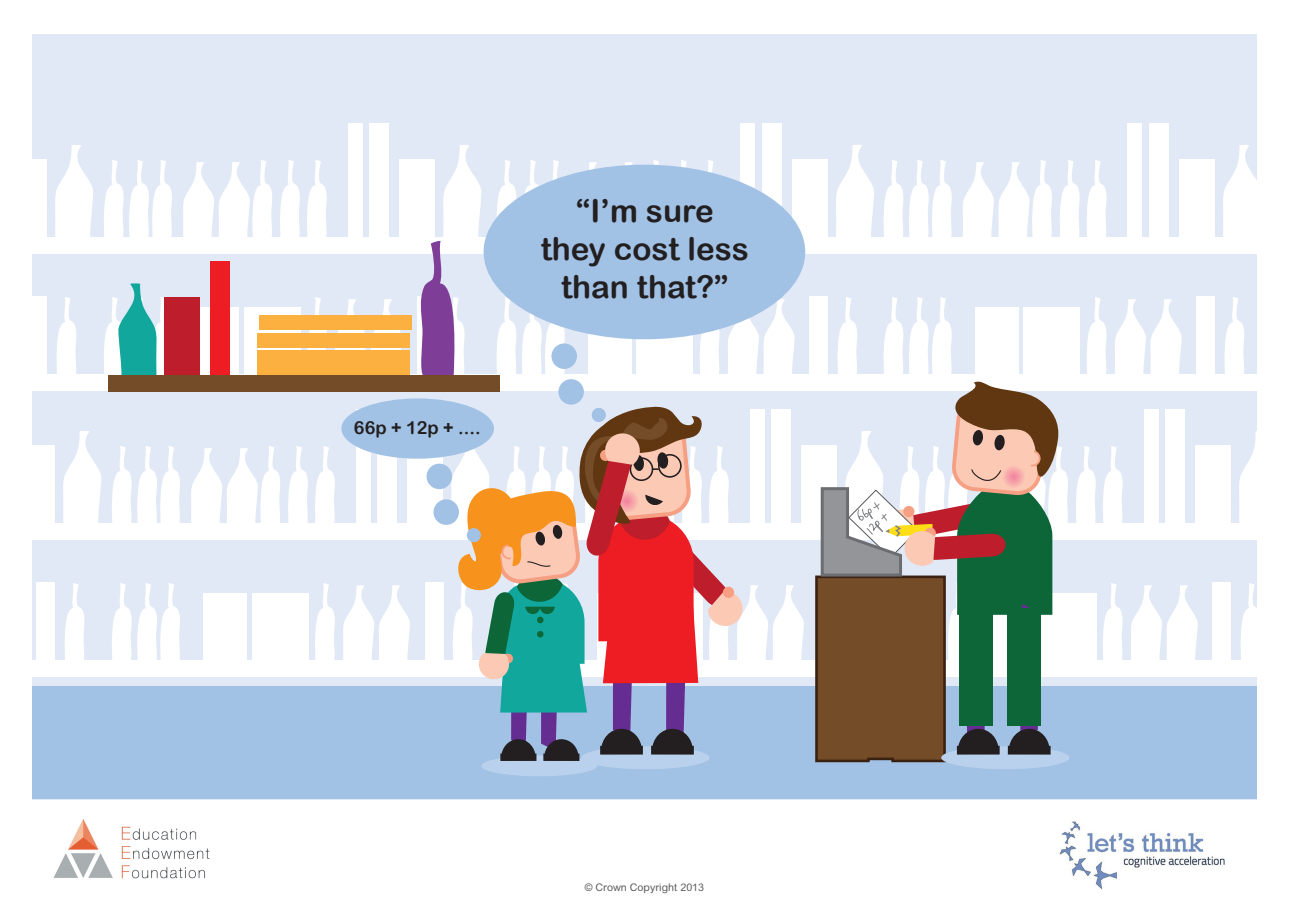
<style>
.page{position:relative;width:1289px;height:919px;background:#fff}
.page>*{position:absolute;margin:0;border:0;box-sizing:border-box;transform-origin:0 0}
.t1{font:31.5px/37.8px "Arial Rounded MT Bold";color:#231f20;text-align:center}
.t2{font:18px "Arial Rounded MT Bold";color:#231f20}
.t3{font:10.5px "Arial Rounded MT Std";color:#57585a}
</style>
<div class="page">
<div style="left:32px;top:34px;width:1224px;height:765px;background:#e1e9f6"></div>
<div style="left:32px;top:686px;width:1224px;height:113px;background:#a1c1e5"></div>
<div style="left:801px;top:445px;width:36px;height:79px;background:#fff"></div>
<div style="left:502px;top:523px;width:391px;height:16px;background:#fff"></div>
<div style="left:502px;top:660px;width:391px;height:16px;background:#fff"></div>
<svg style="left:1223px;top:144px;width:34px;height:93px"></svg>
<div style="left:1179px;top:159px;width:35px;height:79px;background:#fff"></div>
<div style="left:1149px;top:123px;width:19px;height:115px;background:#fff"></div>
<div style="left:1127px;top:123px;width:15px;height:115px;background:#fff"></div>
<svg style="left:963px;top:160px;width:144px;height:77px"></svg>
<svg style="left:883px;top:160px;width:69px;height:77px"></svg>
<div style="left:879px;top:237px;width:392px;height:16px;background:#fff"></div>
<div style="left:1196px;top:296px;width:18px;height:79px;background:#fff"></div>
<svg style="left:1224px;top:297px;width:20px;height:77px"></svg>
<div style="left:879px;top:374px;width:392px;height:16px;background:#fff"></div>
<div style="left:399px;top:159px;width:36px;height:79px;background:#fff"></div>
<div style="left:369px;top:123px;width:20px;height:115px;background:#fff"></div>
<div style="left:348px;top:123px;width:14px;height:115px;background:#fff"></div>
<svg style="left:183px;top:160px;width:144px;height:77px"></svg>
<svg style="left:104px;top:160px;width:68px;height:77px"></svg>
<div style="left:100px;top:237px;width:391px;height:16px;background:#fff"></div>
<svg style="left:335px;top:299px;width:66px;height:51px"></svg>
<div style="left:417px;top:296px;width:18px;height:79px;background:#fff"></div>
<div style="left:244px;top:307px;width:56px;height:68px;background:#fff"></div>
<div style="left:196px;top:307px;width:43px;height:68px;background:#fff"></div>
<svg style="left:307px;top:297px;width:20px;height:53px"></svg>
<svg style="left:103px;top:374px;width:388px;height:16px"></svg>
<svg style="left:55px;top:145px;width:38px;height:92px"></svg>
<div style="left:11px;top:159px;width:36px;height:79px;background:#fff"></div>
<div style="left:0;top:237px;width:103px;height:16px;background:#fff"></div>
<div style="left:29px;top:296px;width:18px;height:79px;background:#fff"></div>
<svg style="left:56px;top:297px;width:21px;height:77px"></svg>
<div style="left:0;top:374px;width:103px;height:16px;background:#fff"></div>
<svg style="left:836px;top:145px;width:38px;height:92px"></svg>
<div style="left:792px;top:159px;width:36px;height:79px;background:#fff"></div>
<div style="left:762px;top:123px;width:20px;height:115px;background:#fff"></div>
<div style="left:740px;top:123px;width:15px;height:115px;background:#fff"></div>
<svg style="left:576px;top:160px;width:144px;height:15px"></svg>
<svg style="left:497px;top:160px;width:67px;height:56px"></svg>
<div style="left:493px;top:237px;width:391px;height:16px;background:#fff"></div>
<svg style="left:727px;top:299px;width:68px;height:75px"></svg>
<div style="left:809px;top:296px;width:19px;height:79px;background:#fff"></div>
<div style="left:636px;top:307px;width:57px;height:68px;background:#fff"></div>
<div style="left:588px;top:307px;width:43px;height:68px;background:#fff"></div>
<svg style="left:697px;top:329px;width:23px;height:45px"></svg>
<svg style="left:496px;top:297px;width:69px;height:77px"></svg>
<div style="left:493px;top:374px;width:391px;height:16px;background:#fff"></div>
<div style="left:407px;top:445px;width:36px;height:79px;background:#fff"></div>
<div style="left:377px;top:409px;width:20px;height:115px;background:#fff"></div>
<div style="left:356px;top:409px;width:15px;height:115px;background:#fff"></div>
<svg style="left:191px;top:446px;width:144px;height:77px"></svg>
<svg style="left:112px;top:446px;width:68px;height:77px"></svg>
<div style="left:108px;top:523px;width:391px;height:16px;background:#fff"></div>
<svg style="left:343px;top:585px;width:67px;height:75px"></svg>
<div style="left:425px;top:582px;width:18px;height:79px;background:#fff"></div>
<div style="left:252px;top:593px;width:56px;height:68px;background:#fff"></div>
<div style="left:204px;top:593px;width:43px;height:68px;background:#fff"></div>
<svg style="left:315px;top:583px;width:20px;height:77px"></svg>
<svg style="left:112px;top:583px;width:68px;height:77px"></svg>
<div style="left:108px;top:660px;width:391px;height:16px;background:#fff"></div>
<svg style="left:1239px;top:430px;width:18px;height:93px"></svg>
<div style="left:1195px;top:445px;width:35px;height:79px;background:#fff"></div>
<div style="left:895px;top:523px;width:392px;height:16px;background:#fff"></div>
<div style="left:1212px;top:582px;width:18px;height:79px;background:#fff"></div>
<svg style="left:1240px;top:583px;width:17px;height:77px"></svg>
<div style="left:895px;top:660px;width:392px;height:16px;background:#fff"></div>
<svg style="left:63px;top:431px;width:38px;height:92px"></svg>
<div style="left:19px;top:445px;width:36px;height:79px;background:#fff"></div>
<div style="left:0;top:523px;width:112px;height:16px;background:#fff"></div>
<div style="left:37px;top:582px;width:18px;height:79px;background:#fff"></div>
<svg style="left:64px;top:583px;width:21px;height:77px"></svg>
<div style="left:0;top:660px;width:112px;height:16px;background:#fff"></div>
<div style="left:581px;top:746px;width:128px;height:23px;background:#b9d1ec;border-radius:50%"></div>
<div style="left:941px;top:746px;width:128px;height:23px;background:#b9d1ec;border-radius:50%"></div>
<div style="left:481px;top:755px;width:116px;height:21px;background:#b9d1ec;border-radius:50%"></div>
<div style="left:543px;top:753px;width:36px;height:7px;border:1px solid #231f20"></div>
<div style="left:500px;top:753px;width:36px;height:7px;border:1px solid #231f20"></div>
<svg style="left:450px;top:406px;width:354px;height:353px"></svg>
<div style="left:483px;top:165px;width:322px;height:174px;background:#a1c1e5;border-radius:50%"></div>
<div style="left:591px;top:408px;width:15px;height:14px;background:#a1c1e5;border-radius:50%"></div>
<div style="left:551px;top:343px;width:26px;height:26px;background:#a1c1e5;border-radius:50%"></div>
<div style="left:558px;top:379px;width:26px;height:25px;background:#a1c1e5;border-radius:50%"></div>
<div style="left:467px;top:528px;width:14px;height:14px;background:#a1c1e5;border-radius:50%"></div>
<div style="left:426px;top:463px;width:26px;height:26px;background:#a1c1e5;border-radius:50%"></div>
<div style="left:433px;top:499px;width:26px;height:26px;background:#a1c1e5;border-radius:50%"></div>
<svg style="left:103px;top:283px;width:61px;height:97px"></svg>
<div style="left:164px;top:297px;width:36px;height:80px;background:#be1d2c"></div>
<div style="left:211px;top:262px;width:19px;height:115px;background:#ee1d23"></div>
<div style="left:258px;top:350px;width:152px;height:27px;background:#fbb03f"></div>
<div style="left:258px;top:333px;width:152px;height:15px;background:#fbb03f"></div>
<div style="left:259px;top:315px;width:152px;height:15px;background:#fbb03f"></div>
<svg style="left:419px;top:145px;width:63px;height:231px"></svg>
<div style="left:108px;top:376px;width:391px;height:16px;background:#744c27"></div>
<div style="left:341px;top:398px;width:153px;height:60px;background:#a1c1e5;border-radius:50%"></div>
<svg style="left:813px;top:297px;width:385px;height:466px"></svg>
<img style="left:1059px;top:821px;width:166px;height:69px">
<img style="left:54px;top:819px;width:155px;height:59px">
<p class="t2" style="left:354px;top:417px;width:128px">66p + 12p + ....</p>
<p class="t1" style="left:540px;top:192px;width:210px">“I’m sure they cost less than that?”</p>
<p class="t3" style="left:585px;top:881px;width:121px">© Crown Copyright 2013</p>
</div>
